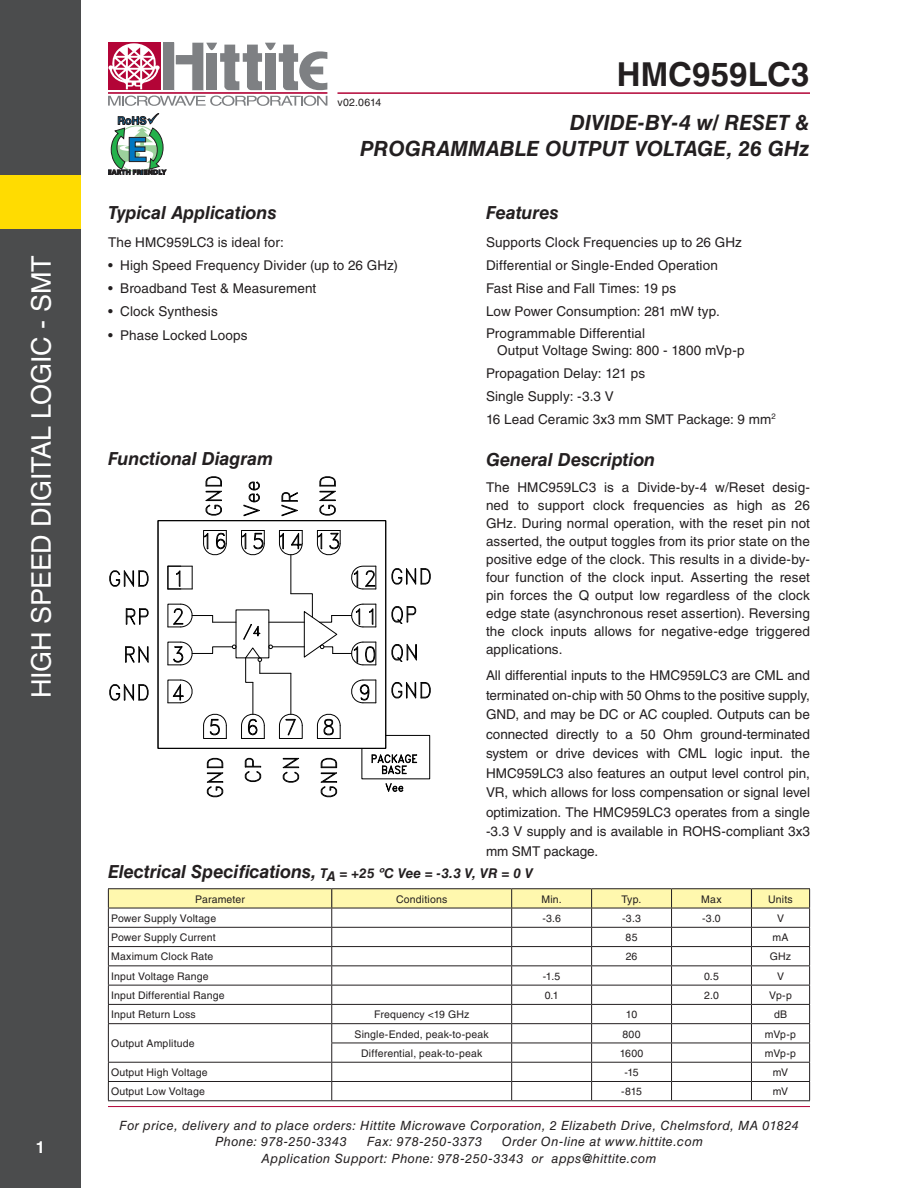
<style>
.page{position:relative;width:918px;height:1188px;background:#fff}
.page>*{position:absolute;margin:0;border:0;box-sizing:border-box;transform-origin:0 0}
.t1{font:700 33px "Helvetica LT Std";letter-spacing:.005em;color:#231f20}
.t2{font:27px "Helvetica LT Std";letter-spacing:-.01em;color:#fff}
.t3{font:italic 700 21px/25.2px "Helvetica LT Std";color:#231f20;text-align:right}
.t4{font:italic 700 18px "Helvetica LT Std";letter-spacing:-.005em;color:#231f20}
.t5{font:700 16.5px "Helvetica LT Std";color:#fff}
.t6{font:13.5px/18px "Helvetica LT Std";letter-spacing:.005em;color:#231f20;text-align:justify}
.t7{font:italic 12.75px/16.5px "Helvetica LT Std";letter-spacing:.035em;color:#231f20}
.t8{font:10.5px "Helvetica LT Std";letter-spacing:.015em;color:#231f20}
.s1{font-size:13.5px}
</style>
<div class="page">
<hr style="left:108px;top:1106px;width:702px;height:1px;background:#b30437">
<hr style="left:338px;top:92px;width:472px;height:2px;background:#b30437">
<div style="left:163px;top:43px;width:11px;height:47px;background:#7e8083"></div>
<div style="left:108px;top:43px;width:52px;height:47px;background:#b30437"></div>
<hr style="left:108px;top:92px;width:219px;height:2px;background:#b30437">
<svg style="left:176px;top:43px;width:151px;height:47px"></svg>
<svg style="left:108px;top:96px;width:219px;height:10px"></svg>
<svg style="left:108px;top:43px;width:52px;height:46px"></svg>
<svg style="left:108px;top:113px;width:58px;height:62px"></svg>
<div style="left:0;top:0;width:81px;height:1188px;background:#4b4c4d"></div>
<div style="left:0;top:175px;width:81px;height:54px;background:#ffdc01"></div>
<hr style="left:108px;top:888px;width:224px;height:1px;background:#231f20">
<hr style="left:332px;top:888px;width:180px;height:1px;background:#231f20">
<hr style="left:512px;top:888px;width:80px;height:1px;background:#231f20">
<hr style="left:592px;top:888px;width:80px;height:1px;background:#231f20">
<hr style="left:672px;top:888px;width:79px;height:1px;background:#231f20">
<hr style="left:751px;top:888px;width:59px;height:1px;background:#231f20">
<svg style="left:108px;top:889px;width:702px;height:211px"></svg>
<hr style="left:108px;top:1100px;width:224px;height:1px;background:#231f20">
<hr style="left:332px;top:1100px;width:180px;height:1px;background:#231f20">
<hr style="left:512px;top:1100px;width:80px;height:1px;background:#231f20">
<hr style="left:592px;top:1100px;width:80px;height:1px;background:#231f20">
<hr style="left:672px;top:1100px;width:79px;height:1px;background:#231f20">
<hr style="left:751px;top:1100px;width:59px;height:1px;background:#231f20">
<svg style="left:109px;top:570px;width:40px;height:17px"></svg>
<svg style="left:391px;top:568px;width:40px;height:17px"></svg>
<div style="left:158px;top:520px;width:228px;height:229px;border:1px solid #000"></div>
<svg style="left:207px;top:758px;width:17px;height:39px"></svg>
<svg style="left:205px;top:476px;width:17px;height:40px"></svg>
<svg style="left:361px;top:735px;width:69px;height:57px"></svg>
<svg style="left:126px;top:608px;width:23px;height:17px"></svg>
<svg style="left:391px;top:606px;width:25px;height:18px"></svg>
<svg style="left:125px;top:646px;width:24px;height:17px"></svg>
<svg style="left:391px;top:644px;width:26px;height:18px"></svg>
<svg style="left:109px;top:684px;width:40px;height:17px"></svg>
<svg style="left:391px;top:682px;width:40px;height:17px"></svg>
<svg style="left:245px;top:758px;width:16px;height:24px"></svg>
<svg style="left:243px;top:481px;width:17px;height:36px"></svg>
<svg style="left:282px;top:758px;width:17px;height:25px"></svg>
<svg style="left:281px;top:492px;width:17px;height:25px"></svg>
<svg style="left:320px;top:758px;width:17px;height:39px"></svg>
<svg style="left:319px;top:476px;width:17px;height:40px"></svg>
<hr style="left:253px;top:682px;width:1px;height:32px;background:#000">
<hr style="left:291px;top:673px;width:1px;height:41px;background:#000">
<hr style="left:272px;top:647px;width:32px;height:1px;background:#000">
<hr style="left:269px;top:622px;width:35px;height:1px;background:#000">
<hr style="left:291px;top:555px;width:1px;height:39px;background:#000">
<hr style="left:260px;top:673px;width:31px;height:1px;background:#000">
<svg style="left:269px;top:645px;width:4px;height:4px"></svg>
<svg style="left:245px;top:647px;width:17px;height:36px"></svg>
<svg style="left:167px;top:566px;width:26px;height:24px"></svg>
<svg style="left:167px;top:604px;width:69px;height:24px"></svg>
<svg style="left:167px;top:642px;width:70px;height:24px"></svg>
<svg style="left:167px;top:679px;width:26px;height:25px"></svg>
<svg style="left:290px;top:566px;width:87px;height:100px"></svg>
<svg style="left:351px;top:679px;width:26px;height:25px"></svg>
<svg style="left:203px;top:713px;width:24px;height:26px"></svg>
<svg style="left:241px;top:711px;width:24px;height:28px"></svg>
<svg style="left:279px;top:711px;width:24px;height:28px"></svg>
<svg style="left:317px;top:713px;width:24px;height:26px"></svg>
<svg style="left:203px;top:530px;width:24px;height:26px"></svg>
<svg style="left:241px;top:530px;width:24px;height:26px"></svg>
<svg style="left:279px;top:530px;width:24px;height:28px"></svg>
<svg style="left:317px;top:530px;width:24px;height:26px"></svg>
<svg style="left:243px;top:624px;width:17px;height:16px"></svg>
<h2 class="t2" style="left:26px;top:698px;width:443px;rotate:-90deg">High Speed Digital Logic - SMT</h2>
<p class="t5" style="left:36px;top:1138px;width:11px">1</p>
<h1 class="t1" style="left:617px;top:54px;width:194px">HMC959LC3</h1>
<p class="t8" style="left:338px;top:96px;width:45px">v02.0614</p>
<h3 class="t3" style="left:360px;top:110px;width:451px">DIVIDE-BY-4 w/ RESET &amp;<br>PROGRAMMABLE OUTPUT VOLTAGE, 26 GHz</h3>
<h3 class="t4" style="left:108px;top:201px;width:170px">Typical Applications</h3>
<p class="t6" style="left:108px;top:233px;width:177px">The HMC959LC3 is ideal for:</p>
<p class="t6" style="left:108px;top:256px;width:292px">• High Speed Frequency Divider (up to 26 GHz)</p>
<p class="t6" style="left:108px;top:279px;width:210px">• Broadband Test &amp; Measurement</p>
<p class="t6" style="left:108px;top:303px;width:111px">• Clock Synthesis</p>
<p class="t6" style="left:108px;top:326px;width:141px">• Phase Locked Loops</p>
<h3 class="t4" style="left:108px;top:447px;width:167px">Functional Diagram</h3>
<h3 class="t4" style="left:486px;top:201px;width:74px">Features</h3>
<p class="t6" style="left:486px;top:230px;width:257px;line-height:23px;text-align:left">Supports Clock Frequencies up to 26 GHz Differential or Single-Ended Operation Fast Rise and Fall Times: 19 ps<br>Low Power Consumption: 281 mW typ.<br>Programmable Differential</p>
<p class="t6" style="left:486px;top:338px;width:292px;line-height:23px;text-align:left;text-indent:11px">Output Voltage Swing: 800 - 1800 mVp-p<br>Propagation Delay: 121 ps<br>Single Supply: -3.3 V<br>16 Lead Ceramic 3x3 mm SMT Package: 9 mm<sup>2</sup></p>
<h3 class="t4" style="left:486px;top:448px;width:171px">General Description</h3>
<p class="t6" style="left:486px;top:478px;width:326px">The HMC959LC3 is a Divide-by-4 w/Reset desig&shy;ned to support clock frequencies as high as 26<br>GHz. During normal operation, with the reset pin not asserted, the output toggles from its prior state on the positive edge of the clock. This results in a divide-by&shy;four function of the clock input. Asserting the reset pin forces the Q output low regardless of the clock edge state (asynchronous reset assertion). Reversing the clock inputs allows for negative-edge triggered applications.</p>
<p class="t6" style="left:486px;top:666px;width:326px;line-height:19.5px">All differential inputs to the HMC959LC3 are CML and terminated on-chip with 50 Ohms to the positive supply, GND, and may be DC or AC coupled. Outputs can be connected directly to a 50 Ohm ground-terminated system or drive devices with CML logic input. the HMC959LC3 also features an output level control pin, VR, which allows for loss compensation or signal level optimization. The HMC959LC3 operates from a single -3.3 V supply and is available in ROHS-compliant 3x3 mm SMT package.</p>
<h3 class="t4" style="left:108px;top:861px;width:426px">Electrical Specifications, <span class="s1">T</span><sub>A</sub> <span class="s1">= +25 ºC Vee = -3.3 V, VR = 0 V</span></h3>
<p class="t8" style="left:195px;top:893px;width:51px">Parameter</p>
<p class="t8" style="left:396px;top:893px;width:53px">Conditions</p>
<p class="t8" style="left:541px;top:893px;width:22px">Min.</p>
<p class="t8" style="left:622px;top:893px;width:21px">Typ.</p>
<p class="t8" style="left:701px;top:893px;width:22px">Max</p>
<p class="t8" style="left:768px;top:893px;width:26px">Units</p>
<p class="t8" style="left:111px;top:912px;width:107px">Power Supply Voltage</p>
<p class="t8" style="left:542px;top:912px;width:20px">-3.6</p>
<p class="t8" style="left:622px;top:912px;width:20px">-3.3</p>
<p class="t8" style="left:702px;top:912px;width:20px">-3.0</p>
<p class="t8" style="left:777px;top:912px;width:9px">V</p>
<p class="t8" style="left:111px;top:931px;width:106px">Power Supply Current</p>
<p class="t8" style="left:626px;top:931px;width:13px">85</p>
<p class="t8" style="left:773px;top:931px;width:17px">mA</p>
<p class="t8" style="left:111px;top:951px;width:104px">Maximum Clock Rate</p>
<p class="t8" style="left:626px;top:951px;width:13px">26</p>
<p class="t8" style="left:770px;top:951px;width:23px">GHz</p>
<p class="t8" style="left:111px;top:970px;width:99px">I nput Voltage Range</p>
<p class="t8" style="left:543px;top:970px;width:19px">-1.5</p>
<p class="t8" style="left:704px;top:970px;width:16px">0.5</p>
<p class="t8" style="left:777px;top:970px;width:9px">V</p>
<p class="t8" style="left:111px;top:989px;width:115px">I nput Differential Range</p>
<p class="t8" style="left:545px;top:989px;width:15px">0.1</p>
<p class="t8" style="left:704px;top:989px;width:16px">2.0</p>
<p class="t8" style="left:769px;top:989px;width:24px">Vp-p</p>
<p class="t8" style="left:111px;top:1008px;width:86px">I nput Return Loss</p>
<p class="t8" style="left:374px;top:1008px;width:97px">Frequency &lt;19 GHz</p>
<p class="t8" style="left:626px;top:1008px;width:13px">10</p>
<p class="t8" style="left:774px;top:1008px;width:15px">dB</p>
<p class="t8" style="left:111px;top:1037px;width:85px">Output Amplitude</p>
<p class="t8" style="left:355px;top:1028px;width:136px">Single-Ended, peak-to-peak</p>
<p class="t8" style="left:623px;top:1028px;width:20px">800</p>
<p class="t8" style="left:765px;top:1028px;width:33px">mVp-p</p>
<p class="t8" style="left:361px;top:1047px;width:123px">Differential, peak-to-peak</p>
<p class="t8" style="left:620px;top:1047px;width:25px">1600</p>
<p class="t8" style="left:765px;top:1047px;width:33px">mVp-p</p>
<p class="t8" style="left:111px;top:1066px;width:98px">Output High Voltage</p>
<p class="t8" style="left:624px;top:1066px;width:16px">-15</p>
<p class="t8" style="left:773px;top:1066px;width:17px">mV</p>
<p class="t8" style="left:111px;top:1086px;width:95px">Output Low Voltage</p>
<p class="t8" style="left:621px;top:1086px;width:22px">-815</p>
<p class="t8" style="left:773px;top:1086px;width:17px">mV</p>
<p class="t7" style="left:215px;top:1117px;width:585px;text-indent:-96px">For price, delivery and to place orders: Hittite Microwave Corporation, 2 Elizabeth Drive, Chelmsford, MA 01824<br>Phone: 978-250-3343</p>
<p class="t7" style="left:262px;top:1133px;width:443px;text-indent:240px">Order On-line at www.hittite.com<br>Application Support: Phone: 978-250-3343 or apps@hittite.com</p>
<p class="t7" style="left:367px;top:1133px;width:117px">Fax: 978-250-3373</p>
</div>
